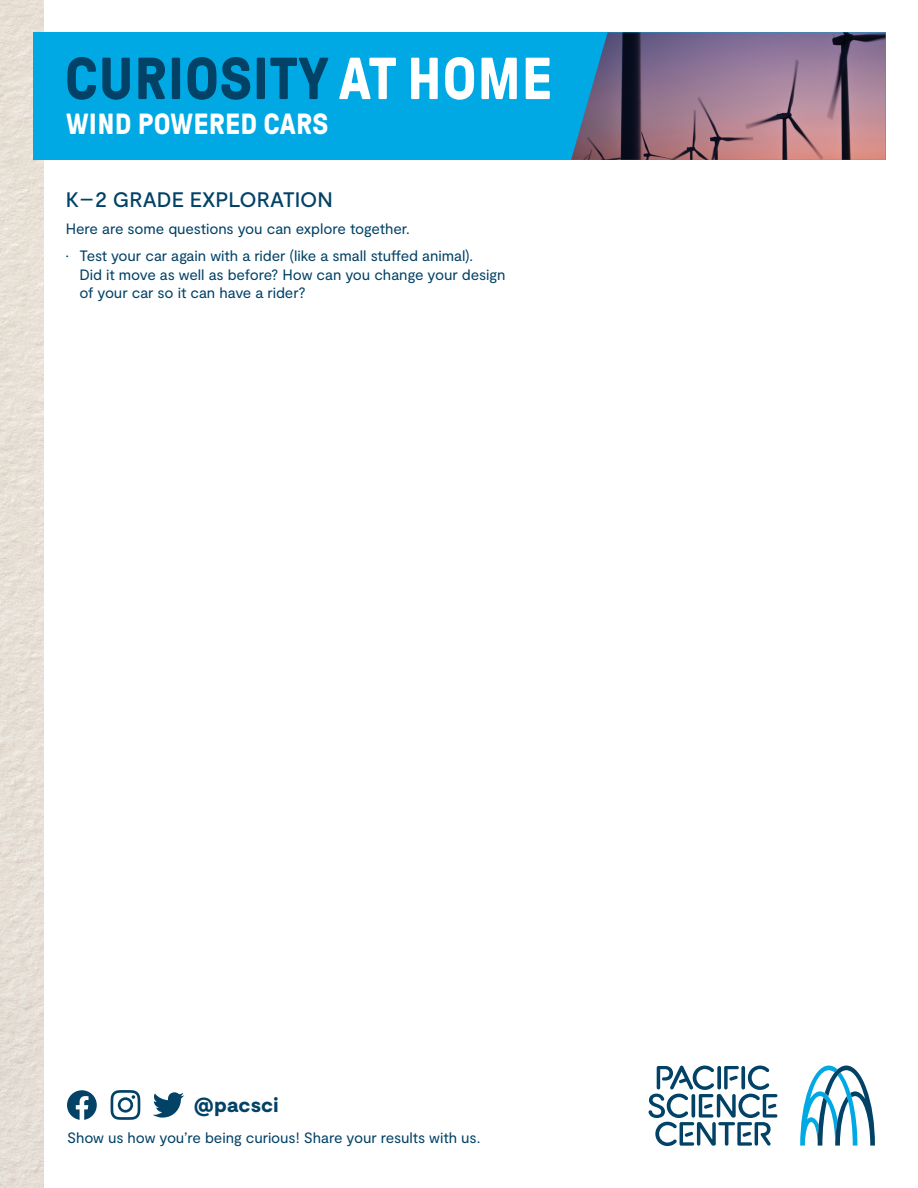
<style>
.page{position:relative;width:918px;height:1188px;background:#fff}
.page>*{position:absolute;margin:0;border:0;box-sizing:border-box;transform-origin:0 0}
.t1{font:700 59.1px "GT Pressura";letter-spacing:.01em;color:#024266}
.t2{font:700 29.1px "GT Pressura";letter-spacing:.01em;color:#fff}
.t3{font:500 21px "Moderat";color:#024266}
.t4{font:900 20.4px "Moderat";letter-spacing:.01em;color:#024266}
.t5{font:15px/18.8px "Moderat";letter-spacing:-.005em;color:#024266}
.s1{color:#fff}
</style>
<div class="page">
<img style="left:0;top:0;width:44px;height:1188px">
<svg style="left:800px;top:1066px;width:75px;height:80px"></svg>
<svg style="left:648px;top:1065px;width:129px;height:81px"></svg>
<svg style="left:153px;top:1092px;width:31px;height:26px"></svg>
<svg style="left:111px;top:1090px;width:29px;height:30px"></svg>
<svg style="left:67px;top:1090px;width:30px;height:30px"></svg>
<div style="left:33px;top:32px;width:853px;height:128px;background:#00a8e4"></div>
<img style="left:571px;top:32px;width:315px;height:128px">
<p class="t1" style="left:65px;top:47px;width:489px">CURIOSITY <span class="s1">AT HOME</span></p>
<p class="t2" style="left:66px;top:108px;width:264px">WIND POWERED CARS</p>
<p class="t3" style="left:66px;top:187px;width:269px">K–2 GRADE EXPLORATION</p>
<p class="t5" style="left:66px;top:220px;width:346px">Here are some questions you can explore together.</p>
<p class="t5" style="left:79px;top:247px;width:428px;text-indent:-14px">• Test your car again with a rider (like a small stuffed animal).<br>Did it move as well as before? How can you change your design of your car so it can have a rider?</p>
<p class="t4" style="left:194px;top:1093px;width:86px">@pacsci</p>
<p class="t5" style="left:67px;top:1129px;width:415px">Show us how you’re being curious! Share your results with us.</p>
</div>
